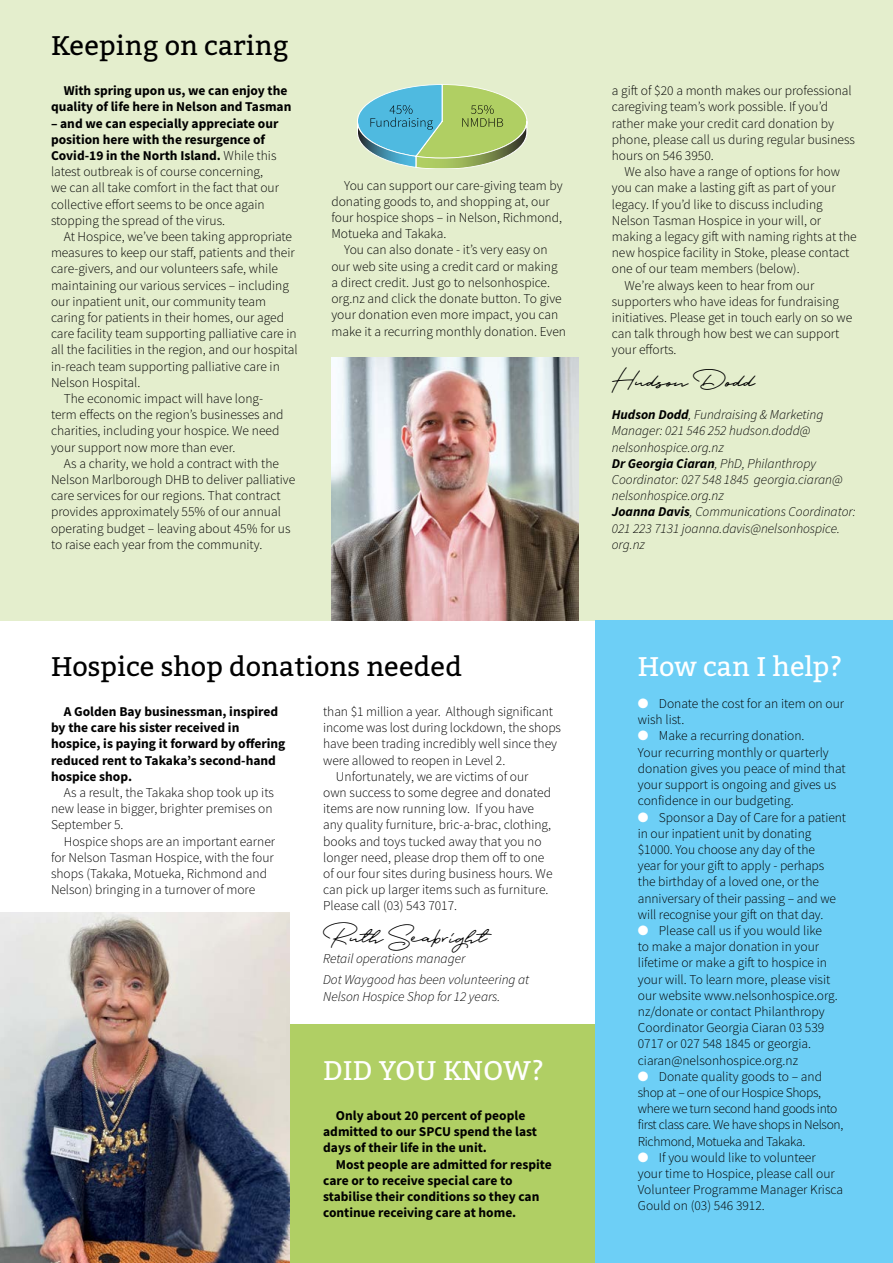
<style>
.page{position:relative;width:893px;height:1263px;background:#fff}
.page>*{position:absolute;margin:0;border:0;box-sizing:border-box;transform-origin:0 0}
.t1{font:27px "Bitter";color:#000}
.t2{font:27px "Bitter";color:#fff}
.t3{font:27px "Portrait Script Alts";color:#000}
.t4{font:27px "Portrait Script";color:#000}
.t5{font:300 13.5px/16.2px "Source Sans Pro";color:#000}
.t6{font:700 13.5px/16.2px "Source Sans Pro";color:#000}
.t7{font:italic 300 13.5px/16.2px "Source Sans Pro";color:#000}
.t8{font:300 13.5px/16.2px "Source Sans Pro";letter-spacing:-.025em;color:#000}
.s1{font-weight:700}
.s2{color:#fff}
</style>
<div class="page">
<div style="left:289px;top:1025px;width:306px;height:238px;background:#b0cf64"></div>
<div style="left:0;top:0;width:893px;height:621px;background:#e4eecd"></div>
<svg style="left:357px;top:84px;width:170px;height:84px"></svg>
<img style="left:0;top:913px;width:289px;height:350px">
<div style="left:595px;top:621px;width:298px;height:642px;background:#6dcff6"></div>
<img style="left:332px;top:357px;width:246px;height:264px">
<h1 class="t1" style="left:51px;top:26px;width:239px">Keeping on caring</h1>
<p class="t6" style="left:51px;top:82px;width:242px;text-align:right">With spring upon us, we can enjoy the quality of life here in Nelson and Tasman</p>
<p class="t5" style="left:51px;top:115px;width:229px"><span class="s1">– and we can especially appreciate our position here with the resurgence of Covid-19 in the North Island.</span> While this latest outbreak is of course concerning, we can all take comfort in the fact that our collective effort seems to be once again stopping the spread of the virus.</p>
<p class="t5" style="left:64px;top:228px;width:230px">At Hospice, we’ve been taking appropriate</p>
<p class="t5" style="left:51px;top:245px;width:245px">measures to keep our staff, patients and their</p>
<p class="t5" style="left:51px;top:261px;width:229px">care-givers, and our volunteers safe, while</p>
<p class="t5" style="left:51px;top:277px;width:239px">maintaining our various services – including</p>
<p class="t5" style="left:51px;top:293px;width:217px">our inpatient unit, our community team</p>
<p class="t5" style="left:51px;top:309px;width:234px">caring for patients in their homes, our aged</p>
<p class="t5" style="left:51px;top:326px;width:247px">care facility team supporting palliative care in</p>
<p class="t5" style="left:51px;top:342px;width:248px">all the facilities in the region, and our hospital</p>
<p class="t5" style="left:51px;top:358px;width:230px">in-reach team supporting palliative care in</p>
<p class="t5" style="left:51px;top:374px;width:91px">Nelson Hospital.</p>
<p class="t5" style="left:64px;top:390px;width:201px">The economic impact will have long-</p>
<p class="t5" style="left:51px;top:407px;width:234px">term effects on the region’s businesses and</p>
<p class="t5" style="left:51px;top:423px;width:230px">charities, including your hospice. We need</p>
<p class="t5" style="left:51px;top:439px;width:186px">your support now more than ever.</p>
<p class="t5" style="left:64px;top:455px;width:217px">As a charity, we hold a contract with the</p>
<p class="t5" style="left:51px;top:471px;width:246px">Nelson Marlborough DHB to deliver palliative</p>
<p class="t5" style="left:51px;top:488px;width:231px">care services for our regions. That contract</p>
<p class="t5" style="left:51px;top:504px;width:231px">provides approximately 55% of our annual</p>
<p class="t5" style="left:51px;top:520px;width:241px">operating budget – leaving about 45% for us</p>
<p class="t5" style="left:51px;top:536px;width:213px">to raise each year from the community.</p>
<p class="t5" style="left:331px;top:177px;width:233px;text-indent:13px">You can support our care-giving team by donating goods to, and shopping at, our four hospice shops – in Nelson, Richmond, Motueka and Takaka.</p>
<p class="t5" style="left:331px;top:242px;width:236px;text-indent:13px">You can also donate - it’s very easy on our web site using a credit card or making a direct credit. Just go to nelsonhospice. org.nz and click the donate button. To give your donation even more impact, you can make it a recurring monthly donation. Even</p>
<h1 class="t1" style="left:51px;top:647px;width:412px">Hospice shop donations needed</h1>
<p class="t6" style="left:51px;top:703px;width:236px;text-indent:13px">A Golden Bay businessman, inspired by the care his sister received in hospice, is paying it forward by offering reduced rent to Takaka’s second-hand hospice shop.</p>
<p class="t5" style="left:51px;top:784px;width:224px;text-align:justify;text-indent:13px">As a result, the Takaka shop took up its new lease in bigger, brighter premises on September 5.</p>
<p class="t5" style="left:51px;top:833px;width:226px;text-indent:13px">Hospice shops are an important earner for Nelson Tasman Hospice, with the four shops (Takaka, Motueka, Richmond and Nelson) bringing in a turnover of more</p>
<p class="t5" style="left:323px;top:703px;width:231px">than $1 million a year. Although significant</p>
<p class="t5" style="left:323px;top:720px;width:239px">income was lost during lockdown, the shops</p>
<p class="t5" style="left:323px;top:736px;width:236px">have been trading incredibly well since they</p>
<p class="t5" style="left:323px;top:752px;width:184px">were allowed to reopen in Level 2.</p>
<p class="t5" style="left:336px;top:768px;width:194px">Unfortunately, we are victims of our</p>
<p class="t5" style="left:323px;top:784px;width:229px">own success to some degree and donated</p>
<p class="t5" style="left:323px;top:801px;width:212px">items are now running low. If you have</p>
<p class="t5" style="left:323px;top:817px;width:229px">any quality furniture, bric-a-brac, clothing,</p>
<p class="t5" style="left:323px;top:833px;width:220px">books and toys tucked away that you no</p>
<p class="t5" style="left:323px;top:849px;width:223px">longer need, please drop them off to one</p>
<p class="t5" style="left:323px;top:865px;width:231px">of our four sites during business hours. We</p>
<p class="t5" style="left:323px;top:882px;width:227px">can pick up larger items such as furniture.</p>
<p class="t5" style="left:323px;top:898px;width:135px">Please call (03) 543 7017.</p>
<h1 class="t3" style="left:323px;top:918px;width:164px">Ruth Seabright</h1>
<p class="t7" style="left:323px;top:948px;width:208px;line-height:21.1px">Retail operations manager<br>Dot Waygood has been volunteering at</p>
<p class="t7" style="left:323px;top:988px;width:179px">Nelson Hospice Shop for 12 years.</p>
<h1 class="t2" style="left:323px;top:1051px;width:222px">DID YOU KNOW?</h1>
<p class="t6" style="left:323px;top:1107px;width:215px;text-indent:13px">Only about 20 percent of people admitted to our SPCU spend the last days of their life in the unit.</p>
<p class="t6" style="left:323px;top:1156px;width:230px;text-indent:13px">Most people are admitted for respite care or to receive special care to stabilise their conditions so they can continue receiving care at home.</p>
<p class="t5" style="left:612px;top:83px;width:245px">a gift of $20 a month makes our professional caregiving team’s work possible. If you’d rather make your credit card donation by phone, please call us during regular business hours on 546 3950.</p>
<p class="t5" style="left:625px;top:164px;width:217px">We also have a range of options for how</p>
<p class="t5" style="left:612px;top:180px;width:225px">you can make a lasting gift as part of your</p>
<p class="t5" style="left:612px;top:196px;width:212px">legacy. If you’d like to discuss including</p>
<p class="t5" style="left:612px;top:212px;width:211px">Nelson Tasman Hospice in your will, or</p>
<p class="t5" style="left:612px;top:228px;width:246px">making a legacy gift with naming rights at the</p>
<p class="t5" style="left:612px;top:245px;width:239px">new hospice facility in Stoke, please contact</p>
<p class="t5" style="left:612px;top:261px;width:189px">one of our team members (below).</p>
<p class="t5" style="left:625px;top:277px;width:191px">We’re always keen to hear from our</p>
<p class="t5" style="left:612px;top:293px;width:229px">supporters who have ideas for fundraising</p>
<p class="t5" style="left:612px;top:309px;width:242px">initiatives. Please get in touch early on so we</p>
<p class="t5" style="left:612px;top:326px;width:229px">can talk through how best we can support</p>
<p class="t5" style="left:612px;top:342px;width:66px">your efforts.</p>
<h1 class="t4" style="left:612px;top:362px;width:143px">Hudson Dodd</h1>
<p class="t7" style="left:612px;top:407px;width:245px"><span class="s1">Hudson Dodd</span>, Fundraising &amp; Marketing<br>Manager: 021 546 252 hudson.dodd@ nelsonhospice.org.nz<br><span class="s1">Dr Georgia Ciaran</span>, PhD, Philanthropy<br>Coordinator: 027 548 1845 georgia.ciaran@ nelsonhospice.org.nz<br><span class="s1">Joanna Davis</span>, Communications Coordinator:<br>021 223 7131 joanna.davis@nelsonhospice. org.nz</p>
<h1 class="t2" style="left:638px;top:647px;width:206px">How can I help?</h1>
<p class="t5" style="left:638px;top:695px;width:208px"><span class="s2">●</span> Donate the cost for an item on our wish list.</p>
<p class="t5" style="left:638px;top:728px;width:209px"><span class="s2">●</span> Make a recurring donation.<br>Your recurring monthly or quarterly donation gives you peace of mind that your support is ongoing and gives us confidence in our budgeting.</p>
<p class="t5" style="left:638px;top:809px;width:210px"><span class="s2">●</span> Sponsor a Day of Care for a patient in our inpatient unit by donating $1000. You choose any day of the<br>year for your gift to apply - perhaps<br>the birthday of a loved one, or the anniversary of their passing – and we will recognise your gift on that day.</p>
<p class="t5" style="left:638px;top:922px;width:201px"><span class="s2">●</span> Please call us if you would like<br>to make a major donation in your lifetime or make a gift to hospice in your will. To learn more, please visit our website www.nelsonhospice.org. nz/donate or contact Philanthropy Coordinator Georgia Ciaran 03 539<br>0717 or 027 548 1845 or georgia. ciaran@nelsonhospice.org.nz</p>
<p class="t8" style="left:638px;top:1068px;width:207px"><span class="s2">●</span> Donate quality goods to – and shop at – one of our Hospice Shops, where we turn second hand goods into first class care. We have shops in Nelson, Richmond, Motueka and Takaka.</p>
<p class="t5" style="left:638px;top:1149px;width:207px"><span class="s2">●</span> If you would like to volunteer your time to Hospice, please call our<br>Volunteer Programme Manager Krisca<br>Gould on (03) 546 3912.</p>
</div>
